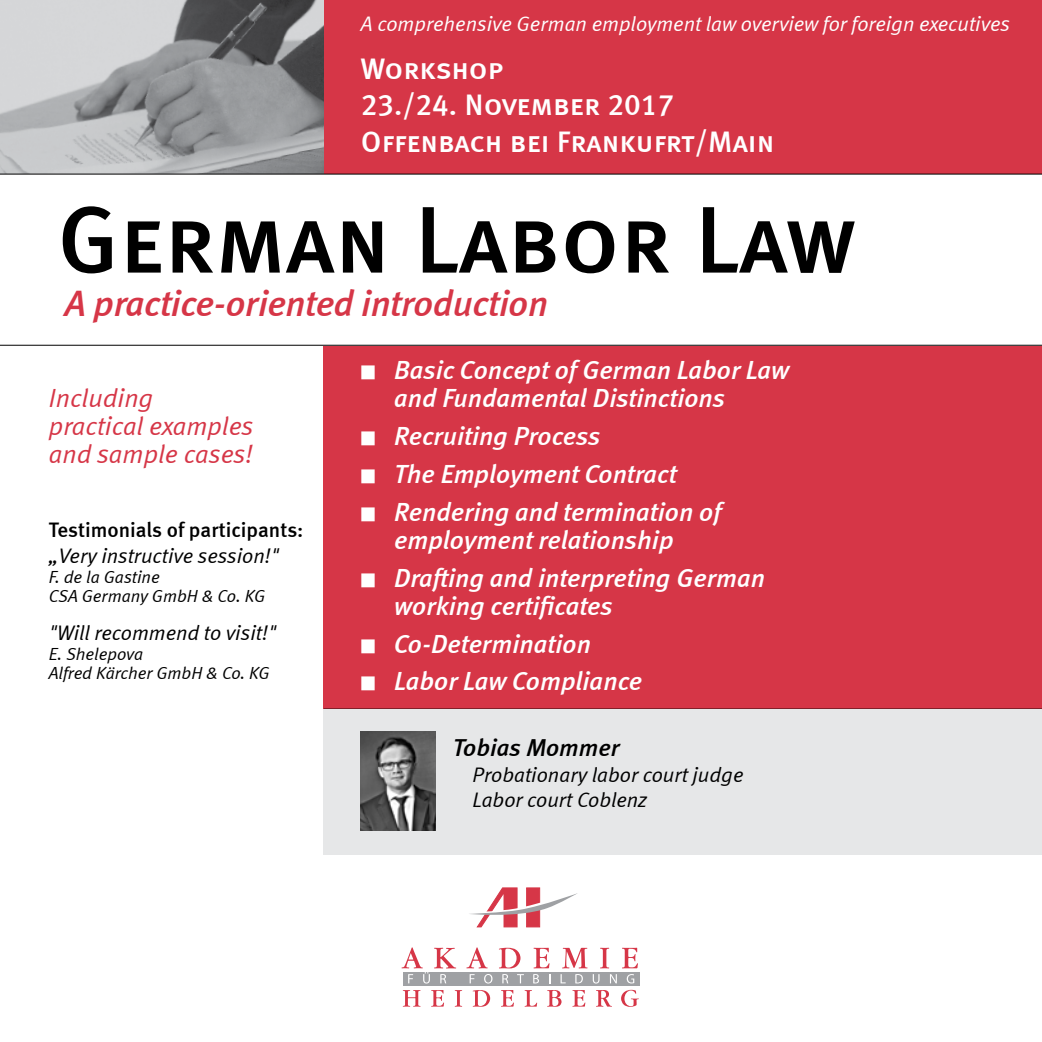
<style>
.page{position:relative;width:1042px;height:1042px;background:#fff}
.page>*{position:absolute;margin:0;border:0;box-sizing:border-box;transform-origin:0 0}
.t1{font:94.5px "Meta Medium LF Caps";color:#000}
.t2{font:italic 36.75px "Meta Medium LF";letter-spacing:-.01em;color:#d63647}
.t3{font:29.75px/36.8px "Meta Medium LF Caps";color:#fff}
.t4{font:italic 26.25px/28px "Meta Medium LF";color:#fff}
.t5{font:italic 26.25px/28px "Meta Normal LF";color:#d63647}
.t6{font:italic 24.5px "Meta Medium LF";color:#000}
.t7{font:italic 21px/25.2px "Meta Normal LF";color:#000}
.t8{font:italic 21px "Meta Normal LF";color:#fff}
.t9{font:21px "Meta Medium LF";color:#000}
.t10{font:italic 17.5px/19.2px "Meta Normal LF";color:#000}
</style>
<div class="page">
<div style="left:324px;top:0;width:718px;height:174px;background:#d63647"></div>
<div style="left:324px;top:346px;width:718px;height:363px;background:#d63647"></div>
<svg style="left:469px;top:888px;width:108px;height:39px"></svg>
<svg style="left:403px;top:990px;width:17px;height:16px"></svg>
<svg style="left:431px;top:990px;width:13px;height:16px"></svg>
<svg style="left:455px;top:990px;width:7px;height:16px"></svg>
<svg style="left:473px;top:990px;width:17px;height:16px"></svg>
<svg style="left:501px;top:990px;width:13px;height:16px"></svg>
<svg style="left:524px;top:990px;width:13px;height:16px"></svg>
<svg style="left:547px;top:990px;width:14px;height:16px"></svg>
<svg style="left:572px;top:990px;width:13px;height:16px"></svg>
<svg style="left:596px;top:990px;width:15px;height:16px"></svg>
<svg style="left:621px;top:990px;width:18px;height:17px"></svg>
<svg style="left:466px;top:947px;width:22px;height:21px"></svg>
<svg style="left:499px;top:948px;width:21px;height:20px"></svg>
<svg style="left:533px;top:948px;width:16px;height:20px"></svg>
<svg style="left:562px;top:948px;width:25px;height:20px"></svg>
<svg style="left:600px;top:948px;width:9px;height:20px"></svg>
<svg style="left:622px;top:948px;width:16px;height:20px"></svg>
<div style="left:403px;top:972px;width:236px;height:13px;background:#9fa1a4"></div>
<svg style="left:401px;top:947px;width:55px;height:36px"></svg>
<svg style="left:470px;top:974px;width:4px;height:9px"></svg>
<svg style="left:484px;top:974px;width:8px;height:9px"></svg>
<svg style="left:502px;top:974px;width:6px;height:9px"></svg>
<svg style="left:517px;top:974px;width:7px;height:9px"></svg>
<svg style="left:533px;top:974px;width:6px;height:9px"></svg>
<svg style="left:560px;top:974px;width:6px;height:9px"></svg>
<svg style="left:575px;top:974px;width:8px;height:9px"></svg>
<svg style="left:593px;top:974px;width:6px;height:9px"></svg>
<svg style="left:610px;top:974px;width:7px;height:9px"></svg>
<svg style="left:627px;top:974px;width:7px;height:9px"></svg>
<img style="left:0;top:0;width:324px;height:174px">
<hr style="left:0;top:174px;width:1042px;height:1px;background:#000">
<hr style="left:0;top:345px;width:1042px;height:1px;background:#000">
<hr style="left:324px;top:708px;width:718px;height:1px;background:#000">
<div style="left:324px;top:709px;width:718px;height:146px;background:#e6e7e8"></div>
<img style="left:361px;top:732px;width:74px;height:98px">
<p class="t8" style="left:361px;top:11px;width:650px">A comprehensive German employment law overview for foreign executives</p>
<p class="t3" style="left:361px;top:50px;width:415px">Workshop<br>23./24. November 2017<br>Offenbach bei Frankufrt/Main</p>
<h1 class="t1" style="left:57px;top:185px;width:799px">German Labor Law</h1>
<h2 class="t2" style="left:65px;top:281px;width:485px">A practice-oriented introduction</h2>
<p class="t4" style="left:394px;top:355px;width:396px;text-indent:-33px">■ Basic Concept of German Labor Law and Fundamental Distinctions</p>
<p class="t4" style="left:361px;top:421px;width:241px">■ Recruiting Process</p>
<p class="t4" style="left:361px;top:459px;width:317px">■ The Employment Contract</p>
<p class="t4" style="left:361px;top:497px;width:361px;text-align:center">■ Rendering and termination of employment relationship</p>
<p class="t4" style="left:394px;top:563px;width:372px;text-indent:-33px">■ Drafting and interpreting German working certificates</p>
<p class="t4" style="left:361px;top:629px;width:231px">■ Co-Determination</p>
<p class="t4" style="left:361px;top:667px;width:283px">■ Labor Law Compliance</p>
<p class="t5" style="left:49px;top:383px;width:206px">Including practical examples and sample cases!</p>
<p class="t9" style="left:49px;top:517px;width:256px">Testimonials of participants:</p>
<p class="t7" style="left:49px;top:543px;width:232px">„Very instructive session!"</p>
<p class="t10" style="left:49px;top:567px;width:218px">F. de la Gastine<br>CSA Germany GmbH &amp; Co. KG</p>
<p class="t7" style="left:49px;top:620px;width:229px">"Will recommend to visit!"</p>
<p class="t10" style="left:49px;top:644px;width:222px">E. Shelepova<br>Alfred Kärcher GmbH &amp; Co. KG</p>
<p class="t6" style="left:453px;top:733px;width:168px">Tobias Mommer</p>
<p class="t7" style="left:472px;top:761px;width:272px">Probationary labor court judge<br>Labor court Coblenz</p>
</div>
